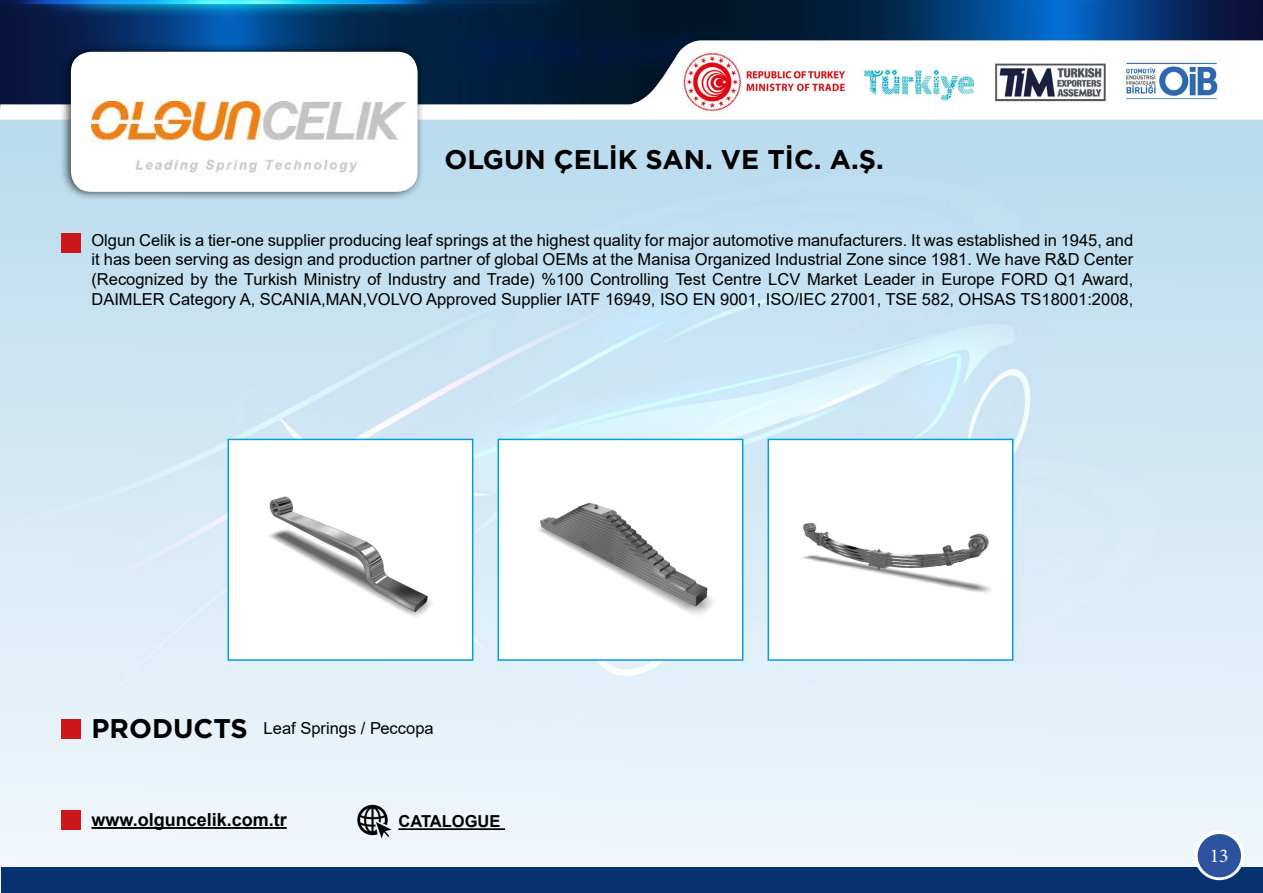
<style>
.page{position:relative;width:1263px;height:893px;background:#fff}
.page>*{position:absolute;margin:0;border:0;box-sizing:border-box;transform-origin:0 0}
.t1{font:700 27px "Gotham";color:#000}
.t2{font:19.5px "Minion Pro";color:#fff}
.t3{font:700 18px "Arial";color:#000}
.t4{font:16.5px/19.8px "Arial";color:#000;text-align:justify}
.t5{font:700 16.5px "Arial";color:#000}
</style>
<div class="page">
<img style="left:0;top:120px;width:1262px;height:773px">
<img style="left:0;top:0;width:1263px;height:40px">
<svg style="left:0;top:40px;width:1263px;height:80px"></svg>
<div style="left:2px;top:867px;width:1261px;height:26px;background:#08316f"></div>
<svg style="left:1194px;top:830px;width:50px;height:50px"></svg>
<div style="left:60px;top:42px;width:365px;height:159px;background:#000;opacity:.75"></div>
<div style="left:71px;top:52px;width:347px;height:140px;background:#fff;border-radius:20px"></div>
<div style="left:1198px;top:834px;width:43px;height:43px;background:#2c52a0;border-radius:50%"></div>
<img style="left:682px;top:52px;width:557px;height:63px">
<div style="left:61px;top:234px;width:19px;height:19px;background:#cd171a"></div>
<div style="left:61px;top:719px;width:20px;height:19px;background:#cd171a"></div>
<div style="left:768px;top:439px;width:245px;height:221px;background:#fff"></div>
<img style="left:801px;top:523px;width:190px;height:70px">
<div style="left:767px;top:439px;width:246px;height:222px;border:2px solid #009fe3"></div>
<div style="left:498px;top:439px;width:245px;height:221px;background:#fff"></div>
<img style="left:538px;top:503px;width:176px;height:112px">
<div style="left:497px;top:439px;width:246px;height:222px;border:2px solid #009fe3"></div>
<div style="left:228px;top:439px;width:245px;height:221px;background:#fff"></div>
<img style="left:269px;top:496px;width:164px;height:121px">
<div style="left:227px;top:439px;width:246px;height:222px;border:2px solid #009fe3"></div>
<img style="left:92px;top:102px;width:314px;height:72px">
<div style="left:61px;top:811px;width:19px;height:19px;background:#cd171a"></div>
<hr style="left:91px;top:827px;width:196px;height:2px;background:#000">
<hr style="left:398px;top:828px;width:107px;height:2px;background:#000">
<img style="left:356px;top:803px;width:37px;height:37px">
<h1 class="t1" style="left:444px;top:141px;width:441px">OLGUN ÇELİK SAN. VE TİC. A.Ş.</h1>
<p class="t4" style="left:91px;top:230px;width:1043px">Olgun Celik is a tier-one supplier producing leaf springs at the highest quality for major automotive manufacturers. It was established in 1945, and it has been serving as design and production partner of global OEMs at the Manisa Organized Industrial Zone since 1981. We have R&amp;D Center (Recognized by the Turkish Ministry of Industry and Trade) %100 Controlling Test Centre LCV Market Leader in Europe FORD Q1 Award, DAIMLER Category A, SCANIA,MAN,VOLVO Approved Supplier IATF 16949, ISO EN 9001, ISO/IEC 27001, TSE 582, OHSAS TS18001:2008,</p>
<h1 class="t1" style="left:92px;top:711px;width:158px">PRODUCTS</h1>
<p class="t4" style="left:264px;top:718px;width:172px">Leaf Springs / Рессора</p>
<p class="t3" style="left:91px;top:807px;width:197px">www.olguncelik.com.tr</p>
<p class="t5" style="left:398px;top:810px;width:104px">CATALOGUE</p>
<p class="t2" style="left:1210px;top:843px;width:20px">13</p>
</div>
